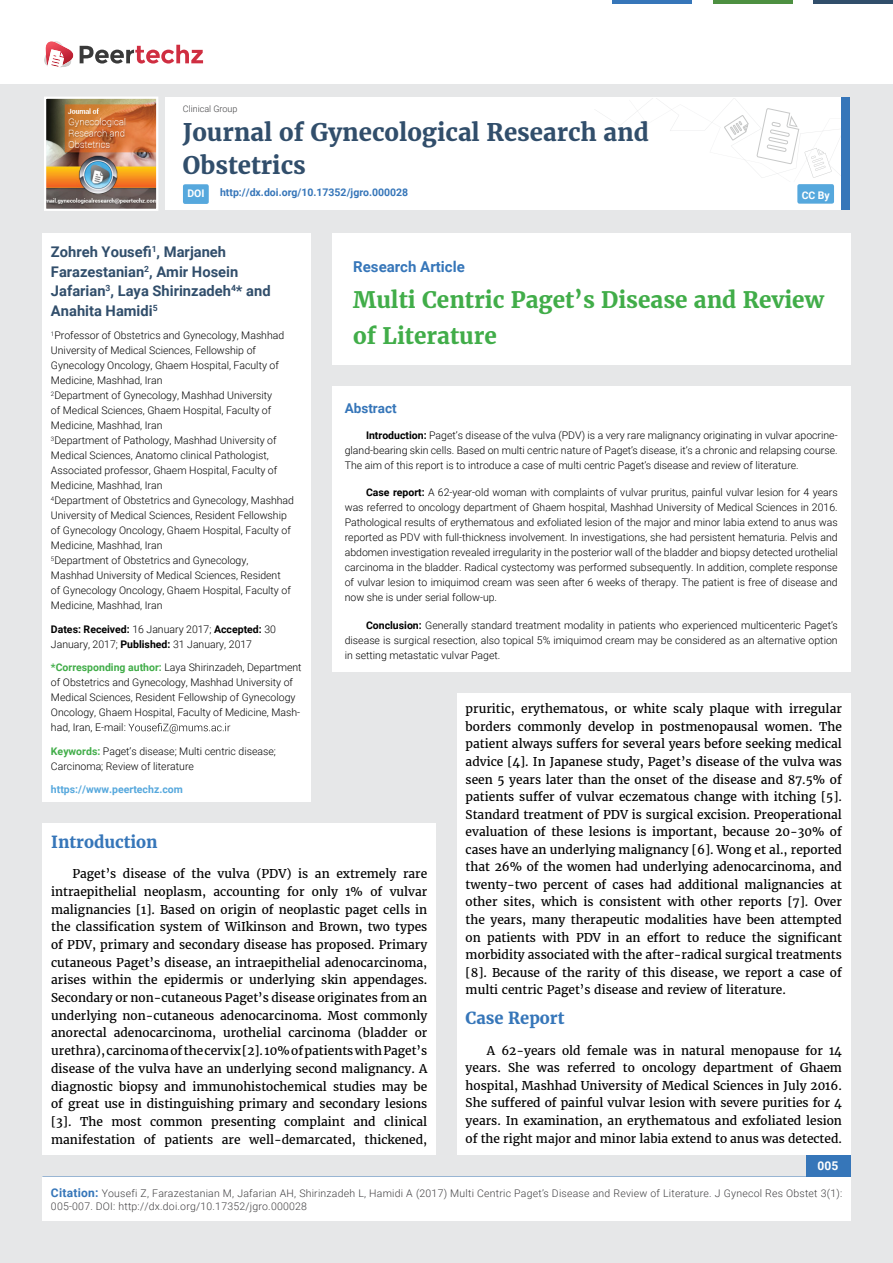
<style>
.page{position:relative;width:893px;height:1263px;background:#e6e7e8}
.page>*{position:absolute;margin:0;border:0;box-sizing:border-box;transform-origin:0 0}
.t1{font:700 24px/33px "Merriweather";color:#314e6b}
.t2{font:700 22.5px/36px "Merriweather";color:#41ad49}
.t3{font:700 16.5px "Merriweather";color:#3676b9}
.t4{font:700 15px "Roboto";color:#3676b9}
.t5{font:700 14.7px/19.5px "Roboto";color:#314e6b}
.t6{font:700 13.5px "Roboto";color:#3676b9}
.t7{font:12px/17.7px "Merriweather";color:#000;text-align:justify}
.t8{font:700 12px "Roboto";color:#fff}
.t9{font:300 10.5px/15px "Roboto";color:#000}
.t10{font:300 10.5px/13.5px "Roboto";letter-spacing:.02em;color:#414042}
.t11{font:700 10.5px "Roboto";color:#3676b9}
.t12{font:700 10.5px "Roboto";color:#56a8dd}
.t13{font:700 10.5px "Roboto";color:#fff}
.t14{font:300 9px "Roboto";color:#414042}
.s1{font-weight:700}
.s2{font-weight:700;color:#41ad49}
.s3{font-weight:700;font-size:12px;color:#3676b9}
</style>
<div class="page">
<div style="left:165px;top:98px;width:684px;height:112px;background:#fff"></div>
<svg style="left:596px;top:99px;width:245px;height:79px"></svg>
<div style="left:841px;top:98px;width:8px;height:112px;background:#3676b9"></div>
<img style="left:47px;top:100px;width:108px;height:108px">
<div style="left:44px;top:97px;width:114px;height:114px;border:2px solid #fff"></div>
<div style="left:0;top:0;width:893px;height:83px;background:#fff"></div>
<svg style="left:44px;top:41px;width:159px;height:27px"></svg>
<div style="left:797px;top:184px;width:37px;height:20px;background:#56a8dd;border-radius:2px"></div>
<hr style="left:713px;top:0;width:79px;height:3px;background:#4d9041">
<hr style="left:612px;top:0;width:80px;height:3px;background:#3676b9">
<hr style="left:813px;top:0;width:80px;height:3px;background:#314e6b">
<div style="left:806px;top:1154px;width:44px;height:51px;background:#3676b9"></div>
<div style="left:42px;top:1177px;width:809px;height:43px;background:#fff"></div>
<div style="left:183px;top:184px;width:26px;height:20px;background:#56a8dd;border-radius:2px"></div>
<div style="left:332px;top:386px;width:518px;height:286px;background:#fff"></div>
<div style="left:332px;top:233px;width:518px;height:132px;background:#fff"></div>
<div style="left:42px;top:233px;width:269px;height:569px;background:#fff"></div>
<svg style="left:128px;top:723px;width:102px;height:11px"></svg>
<div style="left:43px;top:823px;width:393px;height:331px;background:#fff"></div>
<div style="left:457px;top:693px;width:393px;height:461px;background:#fff"></div>
<p class="t14" style="left:183px;top:103px;width:56px">Clinical Group</p>
<h1 class="t1" style="left:183px;top:116px;width:467px">Journal of Gynecological Research and<br>Obstetrics</h1>
<p class="t13" style="left:187px;top:188px;width:19px">DOI</p>
<p class="t11" style="left:220px;top:186px;width:190px">http://dx.doi.org/10.17352/jgro.000028</p>
<p class="t13" style="left:802px;top:189px;width:29px">CC By</p>
<h3 class="t5" style="left:51px;top:242px;width:221px">Zohreh Yousefi<sup>1</sup>, Marjaneh<br>Farazestanian<sup>2</sup>, Amir Hosein<br>Jafarian<sup>3</sup>, Laya Shirinzadeh<sup>4</sup>* and<br>Anahita Hamidi<sup>5</sup></h3>
<p class="t9" style="left:51px;top:328px;width:244px"><sup>1</sup>Professor of Obstetrics and Gynecology, Mashhad University of Medical Sciences, Fellowship of Gynecology Oncology, Ghaem Hospital, Faculty of Medicine, Mashhad, Iran<br><sup>2</sup>Department of Gynecology, Mashhad University<br>of Medical Sciences, Ghaem Hospital, Faculty of Medicine, Mashhad, Iran<br><sup>3</sup>Department of Pathology, Mashhad University of Medical Sciences, Anatomo clinical Pathologist, Associated professor, Ghaem Hospital, Faculty of Medicine, Mashhad, Iran<br><sup>4</sup>Department of Obstetrics and Gynecology, Mashhad University of Medical Sciences, Resident Fellowship of Gynecology Oncology, Ghaem Hospital, Faculty of Medicine, Mashhad, Iran<br><sup>5</sup>Department of Obstetrics and Gynecology, Mashhad University of Medical Sciences, Resident<br>of Gynecology Oncology, Ghaem Hospital, Faculty of Medicine, Mashhad, Iran</p>
<p class="t9" style="left:51px;top:622px;width:226px"><span class="s1">Dates: Received:</span> 16 January 2017; <span class="s1">Accepted:</span> 30<br>January, 2017; <span class="s1">Published:</span> 31 January, 2017</p>
<p class="t9" style="left:51px;top:660px;width:252px"><span class="s2">*Corresponding author:</span> Laya Shirinzadeh, Department of Obstetrics and Gynecology, Mashhad University of Medical Sciences, Resident Fellowship of Gynecology Oncology, Ghaem Hospital, Faculty of Medicine, Mash&shy;had, Iran, E-mail:</p>
<p class="t9" style="left:51px;top:744px;width:226px"><span class="s2">Keywords:</span> Paget’s disease; Multi centric disease;<br>Carcinoma; Review of literature</p>
<p class="t12" style="left:51px;top:783px;width:133px">https://www.peertechz.com</p>
<h3 class="t3" style="left:51px;top:832px;width:108px">Introduction</h3>
<p class="t7" style="left:51px;top:865px;width:378px;text-indent:21px">Paget’s disease of the vulva (PDV) is an extremely rare intraepithelial neoplasm, accounting for only 1% of vulvar malignancies [1]. Based on origin of neoplastic paget cells in the classification system of WiIkinson and Brown, two types of PDV, primary and secondary disease has proposed. Primary cutaneous Paget’s disease, an intraepithelial adenocarcinoma, arises within the epidermis or underlying skin appendages.<br>Secondary or non-cutaneous Paget’s disease originates from an underlying non-cutaneous adenocarcinoma. Most commonly anorectal adenocarcinoma, urothelial carcinoma (bladder or urethra), carcinoma of the cervix [2]. 10% of patients with Paget’s disease of the vulva have an underlying second malignancy. A diagnostic biopsy and immunohistochemical studies may be of great use in distinguishing primary and secondary lesions [3]. The most common presenting complaint and clinical manifestation of patients are well-demarcated, thickened,</p>
<h3 class="t4" style="left:353px;top:258px;width:113px">Research Article</h3>
<h2 class="t2" style="left:353px;top:282px;width:472px">Multi Centric Paget’s Disease and Review of Literature</h2>
<p class="t6" style="left:345px;top:400px;width:53px">Abstract</p>
<p class="t9" style="left:345px;top:427px;width:494px;text-align:justify;text-indent:21px"><span class="s1">Introduction:</span> Paget’s disease of the vulva (PDV) is a very rare malignancy originating in vulvar apocrine&shy;gland-bearing skin cells. Based on multi centric nature of Paget’s disease, it’s a chronic and relapsing course.<br>The aim of this report is to introduce a case of multi centric Paget’s disease and review of literature.</p>
<p class="t9" style="left:345px;top:485px;width:494px;text-align:justify;text-indent:21px"><span class="s1">Case report:</span> A 62-year-old woman with complaints of vulvar pruritus, painful vulvar lesion for 4 years was referred to oncology department of Ghaem hospital, Mashhad University of Medical Sciences in 2016.<br>Pathological results of erythematous and exfoliated lesion of the major and minor labia extend to anus was reported as PDV with full-thickness involvement. In investigations, she had persistent hematuria. Pelvis and abdomen investigation revealed irregularity in the posterior wall of the bladder and biopsy detected urothelial carcinoma in the bladder. Radical cystectomy was performed subsequently. In addition, complete response of vulvar lesion to imiquimod cream was seen after 6 weeks of therapy. The patient is free of disease and now she is under serial follow-up.</p>
<p class="t9" style="left:345px;top:618px;width:494px;text-align:justify;text-indent:21px"><span class="s1">Conclusion:</span> Generally standard treatment modality in patients who experienced multicenteric Paget’s disease is surgical resection, also topical 5% imiquimod cream may be considered as an alternative option in setting metastatic vulvar Paget.</p>
<p class="t7" style="left:466px;top:700px;width:378px">pruritic, erythematous, or white scaly plaque with irregular borders commonly develop in postmenopausal women. The patient always suffers for several years before seeking medical advice [4]. In Japanese study, Paget’s disease of the vulva was seen 5 years later than the onset of the disease and 87.5% of patients suffer of vulvar eczematous change with itching [5].<br>Standard treatment of PDV is surgical excision. Preoperational evaluation of these lesions is important, because 20-30% of cases have an underlying malignancy [6]. Wong et al., reported that 26% of the women had underlying adenocarcinoma, and twenty-two percent of cases had additional malignancies at other sites, which is consistent with other reports [7]. Over the years, many therapeutic modalities have been attempted on patients with PDV in an effort to reduce the significant morbidity associated with the after-radical surgical treatments [8]. Because of the rarity of this disease, we report a case of multi centric Paget’s disease and review of literature.</p>
<h3 class="t3" style="left:466px;top:1008px;width:100px">Case Report</h3>
<p class="t7" style="left:466px;top:1042px;width:378px;text-indent:21px">A 62-years old female was in natural menopause for 14 years. She was referred to oncology department of Ghaem hospital, Mashhad University of Medical Sciences in July 2016.<br>She suffered of painful vulvar lesion with severe purities for 4 years. In examination, an erythematous and exfoliated lesion of the right major and minor labia extend to anus was detected.</p>
<p class="t8" style="left:817px;top:1159px;width:22px">005</p>
<p class="t10" style="left:51px;top:1186px;width:793px"><span class="s3">Citation:</span> Yousefi Z, Farazestanian M, Jafarian AH, Shirinzadeh L, Hamidi A (2017) Multi Centric Paget’s Disease and Review of Literature. J Gynecol Res Obstet 3(1):<br>005-007. DOI: http://dx.doi.org/10.17352/jgro.000028</p>
</div>
